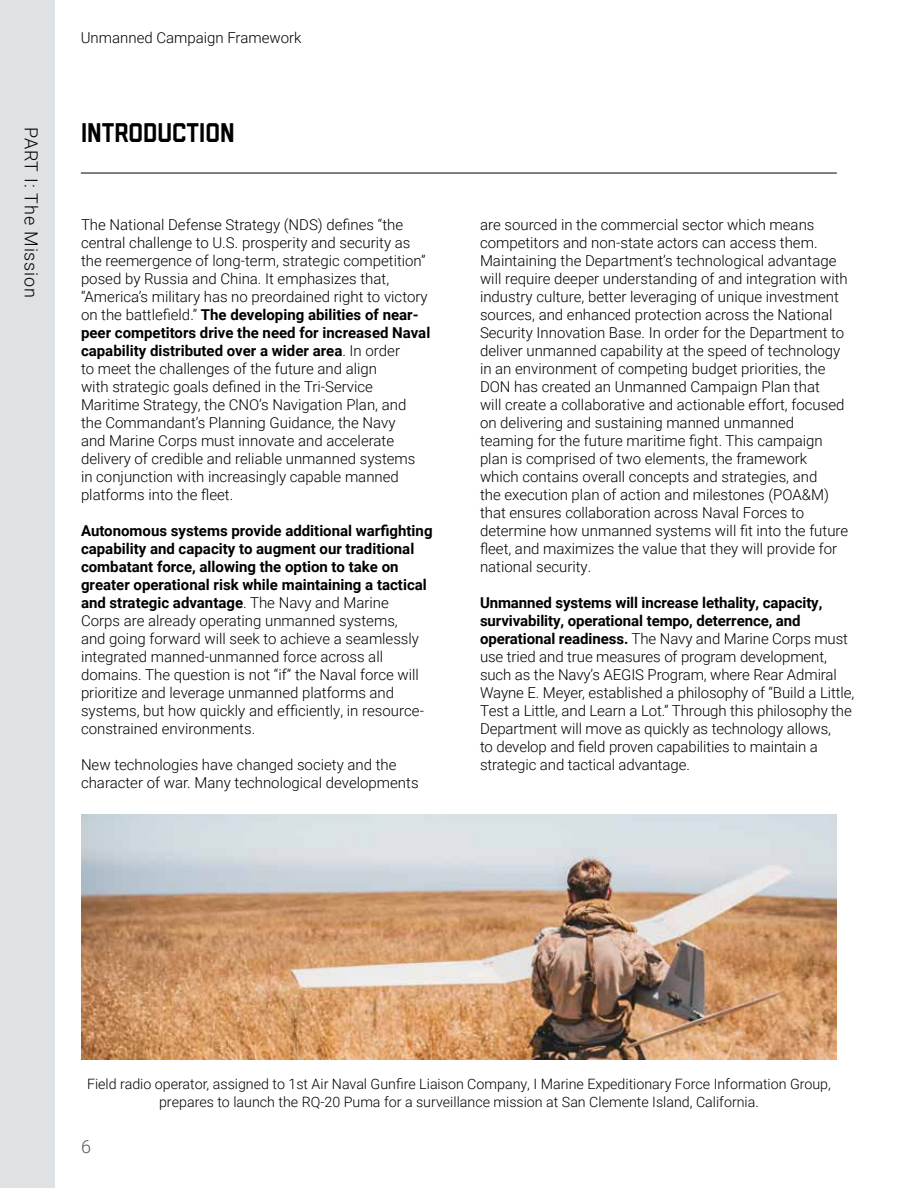
<style>
.page{position:relative;width:918px;height:1188px;background:#fff}
.page>*{position:absolute;margin:0;border:0;box-sizing:border-box;transform-origin:0 0}
.t1{font:500 27px "Liberator";color:#000}
.t2{font:300 18px "Roboto";letter-spacing:.05em;color:#000}
.t3{font:300 18px "Roboto";color:#58595b}
.t4{font:300 15px/18px "Roboto";color:#000}
.t5{font:300 14.25px/18px "Roboto";color:#000;text-align:center}
.s1{font-weight:700}
</style>
<div class="page">
<div style="left:0;top:0;width:54px;height:1188px;background:#dee2e4"></div>
<img style="left:81px;top:815px;width:756px;height:244px">
<hr style="left:81px;top:173px;width:756px;height:1px;background:#000">
<p class="t2" style="left:44px;top:127px;width:173px;rotate:90deg">PART I: The Mission</p>
<p class="t4" style="left:81px;top:28px;width:222px">Unmanned Campaign Framework</p>
<h1 class="t1" style="left:81px;top:123px;width:155px">INTRODUCTION</h1>
<p class="t4" style="left:81px;top:215px;width:351px">The National Defense Strategy (NDS) defines “the central challenge to U.S. prosperity and security as the reemergence of long-term, strategic competition” posed by Russia and China. It emphasizes that, “America’s military has no preordained right to victory on the battlefield.” <span class="s1">The developing abilities of near&shy;peer competitors drive the need for increased Naval capability distributed over a wider area</span>. In order<br>to meet the challenges of the future and align<br>with strategic goals defined in the Tri-Service Maritime Strategy, the CNO’s Navigation Plan, and the Commandant’s Planning Guidance, the Navy<br>and Marine Corps must innovate and accelerate delivery of credible and reliable unmanned systems in conjunction with increasingly capable manned platforms into the fleet.</p>
<p class="t4" style="left:81px;top:521px;width:353px"><span class="s1">Autonomous systems provide additional warfighting capability and capacity to augment our traditional combatant force, allowing the option to take on greater operational risk while maintaining a tactical and strategic advantage</span>. The Navy and Marine<br>Corps are already operating unmanned systems,<br>and going forward will seek to achieve a seamlessly integrated manned-unmanned force across all domains. The question is not “if” the Naval force will prioritize and leverage unmanned platforms and systems, but how quickly and efficiently, in resource&shy;constrained environments.</p>
<p class="t4" style="left:81px;top:755px;width:339px">New technologies have changed society and the character of war. Many technological developments</p>
<p class="t4" style="left:480px;top:215px;width:370px">are sourced in the commercial sector which means competitors and non-state actors can access them.<br>Maintaining the Department’s technological advantage will require deeper understanding of and integration with industry culture, better leveraging of unique investment sources, and enhanced protection across the National Security Innovation Base. In order for the Department to deliver unmanned capability at the speed of technology in an environment of competing budget priorities, the DON has created an Unmanned Campaign Plan that<br>will create a collaborative and actionable effort, focused on delivering and sustaining manned unmanned teaming for the future maritime fight. This campaign plan is comprised of two elements, the framework which contains overall concepts and strategies, and<br>the execution plan of action and milestones (POA&amp;M) that ensures collaboration across Naval Forces to determine how unmanned systems will fit into the future fleet, and maximizes the value that they will provide for national security.</p>
<p class="t4" style="left:480px;top:593px;width:376px"><span class="s1">Unmanned systems will increase lethality, capacity, survivability, operational tempo, deterrence, and operational readiness.</span> The Navy and Marine Corps must use tried and true measures of program development, such as the Navy’s AEGIS Program, where Rear Admiral Wayne E. Meyer, established a philosophy of “Build a Little, Test a Little, and Learn a Lot.” Through this philosophy the Department will move as quickly as technology allows,<br>to develop and field proven capabilities to maintain a strategic and tactical advantage.</p>
<p class="t5" style="left:87px;top:1075px;width:745px">Field radio operator, assigned to 1st Air Naval Gunfire Liaison Company, I Marine Expeditionary Force Information Group, prepares to launch the RQ-20 Puma for a surveillance mission at San Clemente Island, California.</p>
<p class="t3" style="left:81px;top:1134px;width:11px">6</p>
</div>
